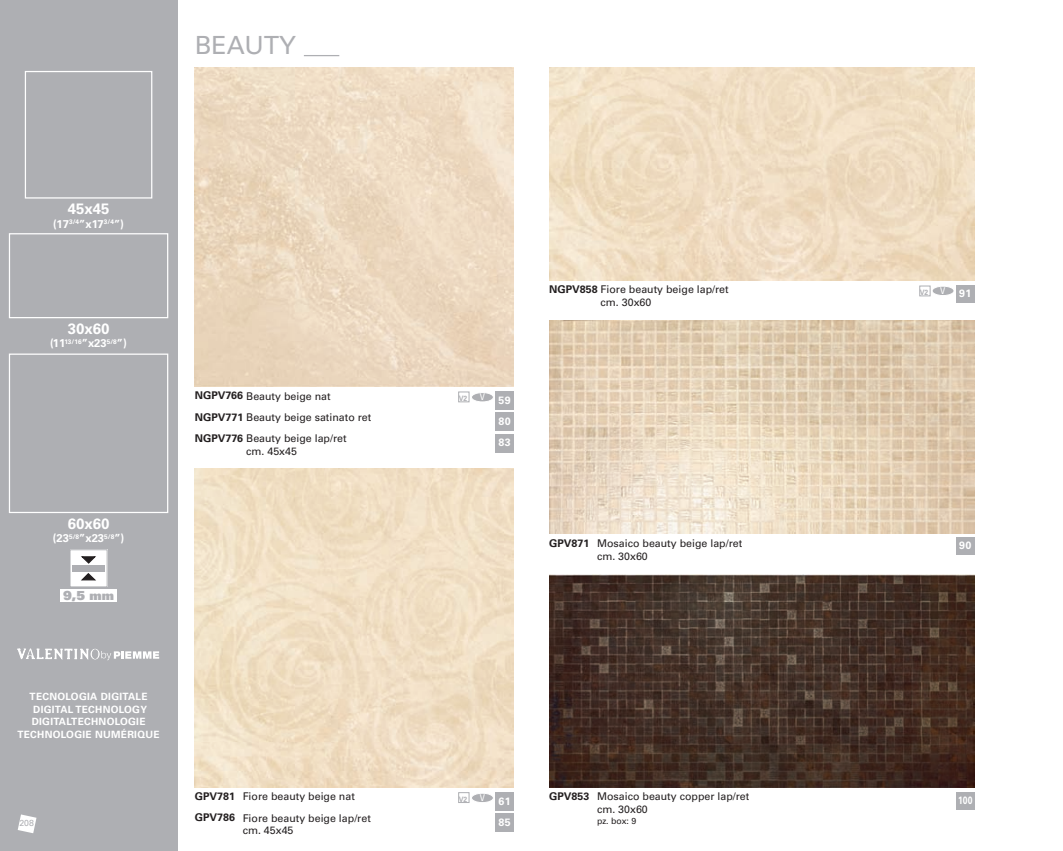
<style>
.page{position:relative;width:1063px;height:851px;background:#fff}
.page>*{position:absolute;margin:0;border:0;box-sizing:border-box;transform-origin:0 0}
.t1{font:25px "Univers";color:#aeafb3}
.t2{font:700 15px "Univers";color:#fff}
.t3{font:900 12.5px "Univers LT";color:#aeafb3}
.t4{font:700 11.25px "Univers";color:#fff}
.t5{font:10.62px/21.2px "Univers";color:#231f20}
.t6{font:700 10.62px "Univers";color:#231f20}
.t7{font:700 10.62px/21.2px "Univers";letter-spacing:.04em;color:#fff;text-align:justify}
.t8{font:700 10.62px "Univers";letter-spacing:.04em;color:#fff;scale:.8 1}
.t9{font:700 10px/12.5px "Univers";letter-spacing:.03em;color:#fff;text-align:center}
.t10{font:condensed 9.38px "Univers";color:#fff}
.t11{font:8.75px "Univers";color:#231f20}
.t12{font:8.75px "Univers";color:#aeafb3}
.t13{font:700 7.5px "Univers";color:#aeafb3;scale:.9 1}
.s1{font-weight:700}
</style>
<div class="page">
<div style="left:0;top:0;width:177px;height:850px;background:#aeafb3"></div>
<hr style="left:304px;top:55px;width:35px;height:1px;background:#aeafb3">
<div style="left:471px;top:392px;width:22px;height:10px;background:#aeafb3;border-radius:50%"></div>
<div style="left:471px;top:392px;width:23px;height:10px;border:1px solid #fff;border-radius:50%"></div>
<div style="left:496px;top:391px;width:18px;height:18px;background:#aeafb3"></div>
<div style="left:496px;top:412px;width:18px;height:18px;background:#aeafb3"></div>
<div style="left:496px;top:434px;width:18px;height:18px;background:#aeafb3"></div>
<div style="left:459px;top:392px;width:10px;height:10px;border:1px solid #aeafb3"></div>
<div style="left:471px;top:793px;width:22px;height:9px;background:#aeafb3;border-radius:50%"></div>
<div style="left:471px;top:792px;width:23px;height:10px;border:1px solid #fff;border-radius:50%"></div>
<div style="left:496px;top:792px;width:18px;height:18px;background:#aeafb3"></div>
<div style="left:496px;top:813px;width:18px;height:18px;background:#aeafb3"></div>
<div style="left:459px;top:792px;width:10px;height:10px;border:1px solid #aeafb3"></div>
<div style="left:932px;top:286px;width:22px;height:9px;background:#aeafb3;border-radius:50%"></div>
<div style="left:932px;top:286px;width:22px;height:10px;border:1px solid #fff;border-radius:50%"></div>
<div style="left:956px;top:285px;width:18px;height:17px;background:#aeafb3"></div>
<div style="left:956px;top:792px;width:18px;height:17px;background:#aeafb3"></div>
<div style="left:920px;top:286px;width:10px;height:10px;border:1px solid #aeafb3"></div>
<svg style="left:18px;top:814px;width:18px;height:19px"></svg>
<div style="left:25px;top:71px;width:127px;height:127px;border:1px solid #fff"></div>
<div style="left:9px;top:233px;width:159px;height:85px;border:1px solid #fff"></div>
<div style="left:9px;top:353px;width:159px;height:160px;border:1px solid #fff"></div>
<div style="left:70px;top:549px;width:37px;height:38px;background:#fff"></div>
<div style="left:70px;top:549px;width:37px;height:38px;border:1px solid #aeafb3"></div>
<div style="left:72px;top:564px;width:33px;height:7px;background:#aeafb3"></div>
<svg style="left:81px;top:556px;width:15px;height:8px"></svg>
<svg style="left:81px;top:573px;width:15px;height:8px"></svg>
<div style="left:60px;top:589px;width:57px;height:13px;background:#fff"></div>
<svg style="left:18px;top:648px;width:141px;height:12px"></svg>
<img style="left:549px;top:574px;width:425px;height:213px">
<img style="left:549px;top:321px;width:425px;height:212px">
<img style="left:549px;top:67px;width:425px;height:213px">
<img style="left:195px;top:67px;width:319px;height:319px">
<div style="left:956px;top:537px;width:18px;height:17px;background:#aeafb3"></div>
<h1 class="t1" style="left:195px;top:36px;width:102px">BEAUTY</h1>
<h2 class="t2" style="left:68px;top:203px;width:43px">45x45</h2>
<p class="t4" style="left:53px;top:219px;width:72px">(17<sup>3/4</sup>”x17<sup>3/4</sup>”)</p>
<h2 class="t2" style="left:68px;top:323px;width:43px">30x60</h2>
<p class="t4" style="left:50px;top:339px;width:78px">(11<sup>13/16</sup>”x23<sup>5/8</sup>”)</p>
<h2 class="t2" style="left:68px;top:518px;width:43px">60x60</h2>
<p class="t4" style="left:53px;top:534px;width:73px">(23<sup>5/8</sup>”x23<sup>5/8</sup>”)</p>
<p class="t3" style="left:63px;top:586px;width:52px">9,5 mm</p>
<p class="t5" style="left:195px;top:386px;width:137px"><span class="s1">NGPV766</span> Beauty beige nat</p>
<p class="t10" style="left:480px;top:393px;width:7px">V</p>
<p class="t5" style="left:195px;top:407px;width:178px"><span class="s1">NGPV771</span> Beauty beige satinato ret<br><span class="s1">NGPV776</span> Beauty beige lap/ret</p>
<p class="t5" style="left:246px;top:441px;width:52px">cm. 45x45</p>
<p class="t13" style="left:459px;top:396px;width:11px">V2</p>
<p class="t7" style="left:499px;top:390px;width:14px">59<br>80<br>83</p>
<p class="t9" style="left:17px;top:691px;width:144px">TECNOLOGIA DIGITALE<br>DIGITAL TECHNOLOGY<br>DIGITALTECHNOLOGIE<br>TECHNOLOGIE NUMÉRIQUE</p>
<p class="t12" style="left:19px;top:820px;width:16px">208</p>
<p class="t6" style="left:195px;top:792px;width:42px">GPV781</p>
<p class="t10" style="left:480px;top:794px;width:7px">V</p>
<p class="t6" style="left:195px;top:813px;width:42px">GPV786</p>
<p class="t5" style="left:243px;top:786px;width:130px">Fiore beauty beige nat<br>Fiore beauty beige lap/ret</p>
<p class="t5" style="left:243px;top:820px;width:52px">cm. 45x45</p>
<p class="t13" style="left:459px;top:796px;width:11px">V2</p>
<p class="t7" style="left:499px;top:791px;width:14px">61<br>85</p>
<p class="t5" style="left:549px;top:280px;width:181px"><span class="s1">NGPV858</span> Fiore beauty beige lap/ret</p>
<p class="t5" style="left:601px;top:292px;width:52px">cm. 30x60</p>
<p class="t6" style="left:549px;top:539px;width:42px">GPV871</p>
<p class="t5" style="left:597px;top:537px;width:147px;line-height:12.8px">Mosaico beauty beige lap/ret cm. 30x60</p>
<p class="t6" style="left:549px;top:792px;width:42px">GPV853</p>
<p class="t5" style="left:597px;top:791px;width:154px;line-height:12.8px">Mosaico beauty copper lap/ret cm. 30x60</p>
<p class="t11" style="left:597px;top:817px;width:41px">pz. box: 9</p>
<p class="t13" style="left:920px;top:290px;width:11px">V2</p>
<p class="t10" style="left:940px;top:287px;width:7px">V</p>
<p class="t7" style="left:959px;top:284px;width:14px">91</p>
<p class="t7" style="left:959px;top:536px;width:14px">90</p>
<p class="t8" style="left:958px;top:796px;width:20px">100</p>
</div>
